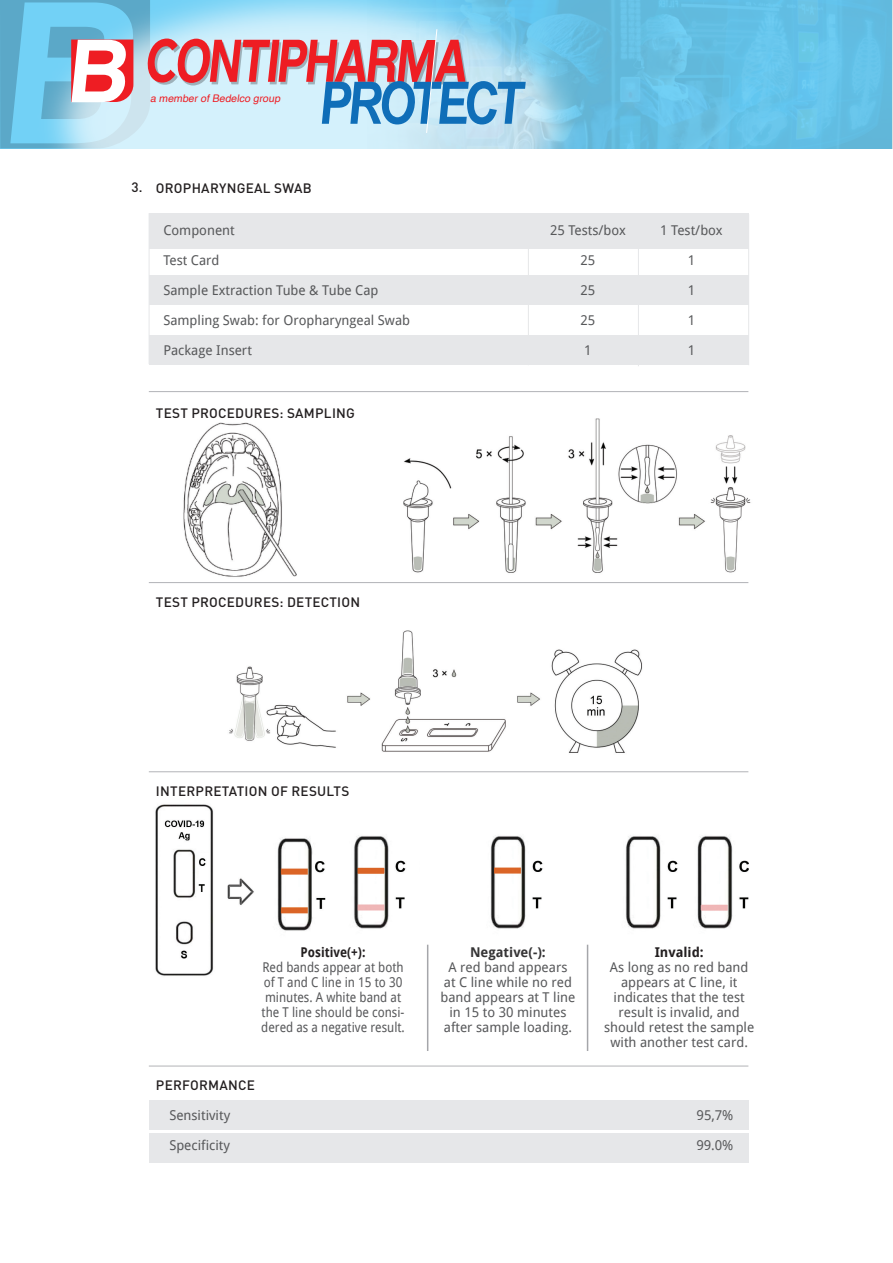
<style>
.page{position:relative;width:893px;height:1263px;background:#fff}
.page>*{position:absolute;margin:0;border:0;box-sizing:border-box;transform-origin:0 0}
.t1{font:13.5px/15px "Droid Sans";color:#57585a;text-align:center}
.t2{font:13.5px/15px "Droid Sans";color:#57585a;scale:.9 1}
.t3{font:500 13.5px "DIN Pro";letter-spacing:.02em;color:#231f20}
.t4{font:700 13.5px "Droid Sans";color:#231f20;scale:.9 1}
.t5{font:700 13.5px "Droid Sans";color:#363536}
.t6{font:700 13.5px "Droid Sans";color:#231f20}
.t7{font:italic 10.5px "Helvetica";color:#ee1d23}
</style>
<div class="page">
<img style="left:183px;top:418px;width:568px;height:165px">
<div style="left:149px;top:1100px;width:599px;height:30px;background:#e6e7e9"></div>
<div style="left:149px;top:1133px;width:599px;height:30px;background:#e6e7e9"></div>
<img style="left:149px;top:630px;width:600px;height:143px">
<img style="left:155px;top:804px;width:251px;height:172px">
<img style="left:427px;top:836px;width:116px;height:141px">
<img style="left:625px;top:835px;width:123px;height:94px">
<div style="left:149px;top:214px;width:599px;height:35px;background:#e6e7e9"></div>
<div style="left:149px;top:275px;width:599px;height:30px;background:#e6e7e9"></div>
<div style="left:149px;top:335px;width:599px;height:30px;background:#e6e7e9"></div>
<hr style="left:149px;top:213px;width:1px;height:151px;background:#e6e7e9">
<hr style="left:427px;top:945px;width:1px;height:106px;background:#a5a6aa">
<hr style="left:587px;top:945px;width:1px;height:106px;background:#a5a6aa">
<hr style="left:149px;top:582px;width:599px;height:1px;background:#b2b3b7">
<hr style="left:149px;top:391px;width:599px;height:1px;background:#b2b3b7">
<hr style="left:149px;top:771px;width:599px;height:1px;background:#b2b3b7">
<hr style="left:149px;top:1066px;width:599px;height:1px;background:#b2b3b7">
<hr style="left:638px;top:214px;width:1px;height:152px;background:#e6e7e9">
<hr style="left:748px;top:214px;width:1px;height:151px;background:#e6e7e9">
<hr style="left:528px;top:214px;width:1px;height:151px;background:#e6e7e9">
<img style="left:367px;top:0;width:525px;height:149px">
<svg style="left:0;top:0;width:526px;height:148px;background:#acc2d7"></svg>
<p class="t7" style="left:150px;top:90px;width:132px">a member of Bedelco group</p>
<p class="t3" style="left:131px;top:177px;width:12px">3.</p>
<p class="t3" style="left:156px;top:177px;width:157px">OROPHARYNGEAL SWAB</p>
<p class="t1" style="left:163px;top:223px;width:73px">Component</p>
<p class="t1" style="left:550px;top:223px;width:77px">25 Tests/box</p>
<p class="t1" style="left:660px;top:223px;width:64px">1 Test/box</p>
<p class="t1" style="left:163px;top:253px;width:58px">Test Card</p>
<p class="t1" style="left:580px;top:253px;width:16px">25</p>
<p class="t1" style="left:688px;top:253px;width:9px">1</p>
<p class="t1" style="left:163px;top:283px;width:217px">Sample Extraction Tube &amp; Tube Cap</p>
<p class="t1" style="left:580px;top:283px;width:16px">25</p>
<p class="t1" style="left:688px;top:283px;width:9px">1</p>
<p class="t1" style="left:163px;top:313px;width:248px">Sampling Swab: for Oropharyngeal Swab</p>
<p class="t1" style="left:580px;top:313px;width:16px">25</p>
<p class="t1" style="left:688px;top:313px;width:9px">1</p>
<p class="t1" style="left:163px;top:343px;width:90px">Package Insert</p>
<p class="t1" style="left:584px;top:343px;width:9px">1</p>
<p class="t1" style="left:688px;top:343px;width:9px">1</p>
<p class="t3" style="left:156px;top:402px;width:201px">TEST PROCEDURES: SAMPLING</p>
<p class="t3" style="left:156px;top:591px;width:206px">TEST PROCEDURES: DETECTION</p>
<p class="t3" style="left:156px;top:780px;width:195px">INTERPRETATION OF RESULTS</p>
<p class="t4" style="left:301px;top:944px;width:74px">Positive(+):</p>
<p class="t2" style="left:261px;top:959px;width:161px">Red bands appear at both of T and C line in 15 to 30 minutes. A white band at the T line should be consi&shy;dered as a negative result.</p>
<p class="t5" style="left:470px;top:944px;width:77px">Negative(-):</p>
<p class="t1" style="left:441px;top:959px;width:136px">A red band appears<br>at C line while no red band appears at T line in 15 to 30 minutes after sample loading.</p>
<p class="t6" style="left:655px;top:944px;width:51px">Invalid:</p>
<p class="t1" style="left:610px;top:959px;width:140px">As long as no red band appears at C line, it</p>
<p class="t1" style="left:604px;top:989px;width:152px">indicates that the test result is invalid, and should retest the sample with another test card.</p>
<p class="t3" style="left:156px;top:1074px;width:101px">PERFORMANCE</p>
<p class="t1" style="left:169px;top:1108px;width:62px">Sensitivity</p>
<p class="t1" style="left:697px;top:1108px;width:38px">95,7%</p>
<p class="t1" style="left:169px;top:1138px;width:62px">Specificity</p>
<p class="t1" style="left:696px;top:1138px;width:39px">99.0%</p>
</div>
